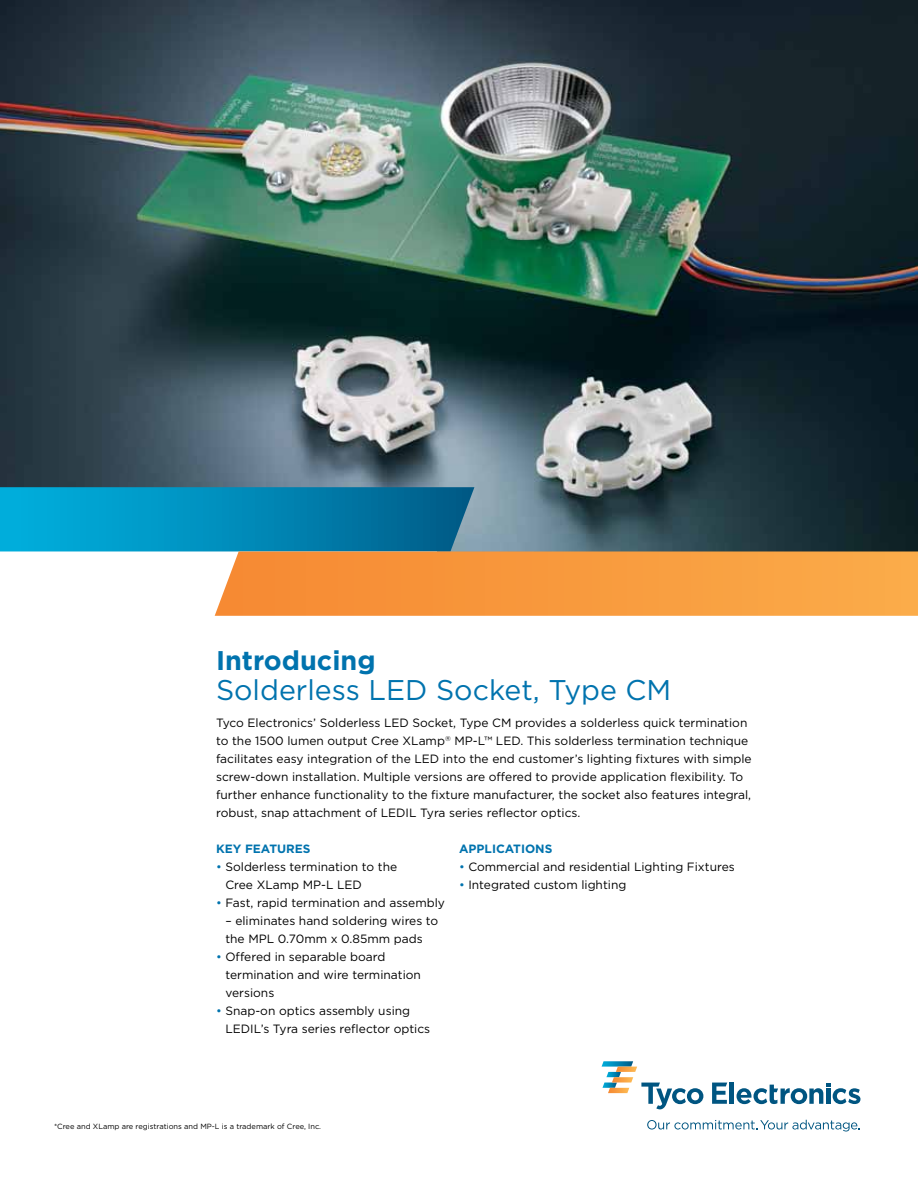
<style>
.page{position:relative;width:918px;height:1188px;background:#fff}
.page>*{position:absolute;margin:0;border:0;box-sizing:border-box;transform-origin:0 0}
.t1{font:28.5px "Gotham";color:#0073ae}
.t2{font:700 27px "Gotham";color:#0073ae}
.t3{font:12px/18px "Gotham";color:#000}
.t4{font:700 12px "Gotham";color:#0073ae}
.t5{font:7.5px "Gotham";color:#000}
.s1{color:#0073ae}
</style>
<div class="page">
<img style="left:0;top:0;width:918px;height:551px">
<svg style="left:0;top:487px;width:474px;height:64px;background:#038ab7"></svg>
<svg style="left:215px;top:551px;width:703px;height:65px;background:#f79b42"></svg>
<svg style="left:712px;top:1083px;width:15px;height:21px"></svg>
<hr style="left:730px;top:1083px;width:4px;height:21px;background:#005581">
<svg style="left:737px;top:1083px;width:123px;height:21px"></svg>
<svg style="left:647px;top:1120px;width:213px;height:11px"></svg>
<svg style="left:602px;top:1061px;width:101px;height:48px"></svg>
<h2 class="t2" style="left:216px;top:645px;width:161px">Introducing</h2>
<h1 class="t1" style="left:216px;top:674px;width:457px">Solderless LED Socket, Type CM</h1>
<p class="t3" style="left:216px;top:713px;width:537px">Tyco Electronics’ Solderless LED Socket, Type CM provides a solderless quick termination to the 1500 lumen output Cree XLamp<sup>®</sup> MP-L™ LED. This solderless termination technique facilitates easy integration of the LED into the end customer’s lighting fixtures with simple screw-down installation. Multiple versions are offered to provide application flexibility. To further enhance functionality to the fixture manufacturer, the socket also features integral, robust, snap attachment of LEDIL Tyra series reflector optics.</p>
<p class="t4" style="left:216px;top:842px;width:96px">KEY FEATURES</p>
<p class="t3" style="left:225px;top:858px;width:173px;text-indent:-9px"><span class="s1">•</span> Solderless termination to the<br>Cree XLamp MP-L LED</p>
<p class="t3" style="left:216px;top:894px;width:230px"><span class="s1">•</span> Fast, rapid termination and assembly</p>
<p class="t3" style="left:225px;top:912px;width:214px">– eliminates hand soldering wires to the MPL 0.70mm x 0.85mm pads</p>
<p class="t3" style="left:225px;top:948px;width:197px;text-indent:-9px"><span class="s1">•</span> Offered in separable board termination and wire termination versions</p>
<p class="t3" style="left:225px;top:1002px;width:206px;text-indent:-9px"><span class="s1">•</span> Snap-on optics assembly using<br>LEDIL’s Tyra series reflector optics</p>
<p class="t4" style="left:459px;top:842px;width:95px">APPLICATIONS</p>
<p class="t3" style="left:459px;top:858px;width:277px"><span class="s1">•</span> Commercial and residential Lighting Fixtures</p>
<p class="t3" style="left:459px;top:876px;width:169px"><span class="s1">•</span> Integrated custom lighting</p>
<p class="t5" style="left:54px;top:1123px;width:269px">*Cree and XLamp are registrations and MP-L is a trademark of Cree, Inc.</p>
</div>
